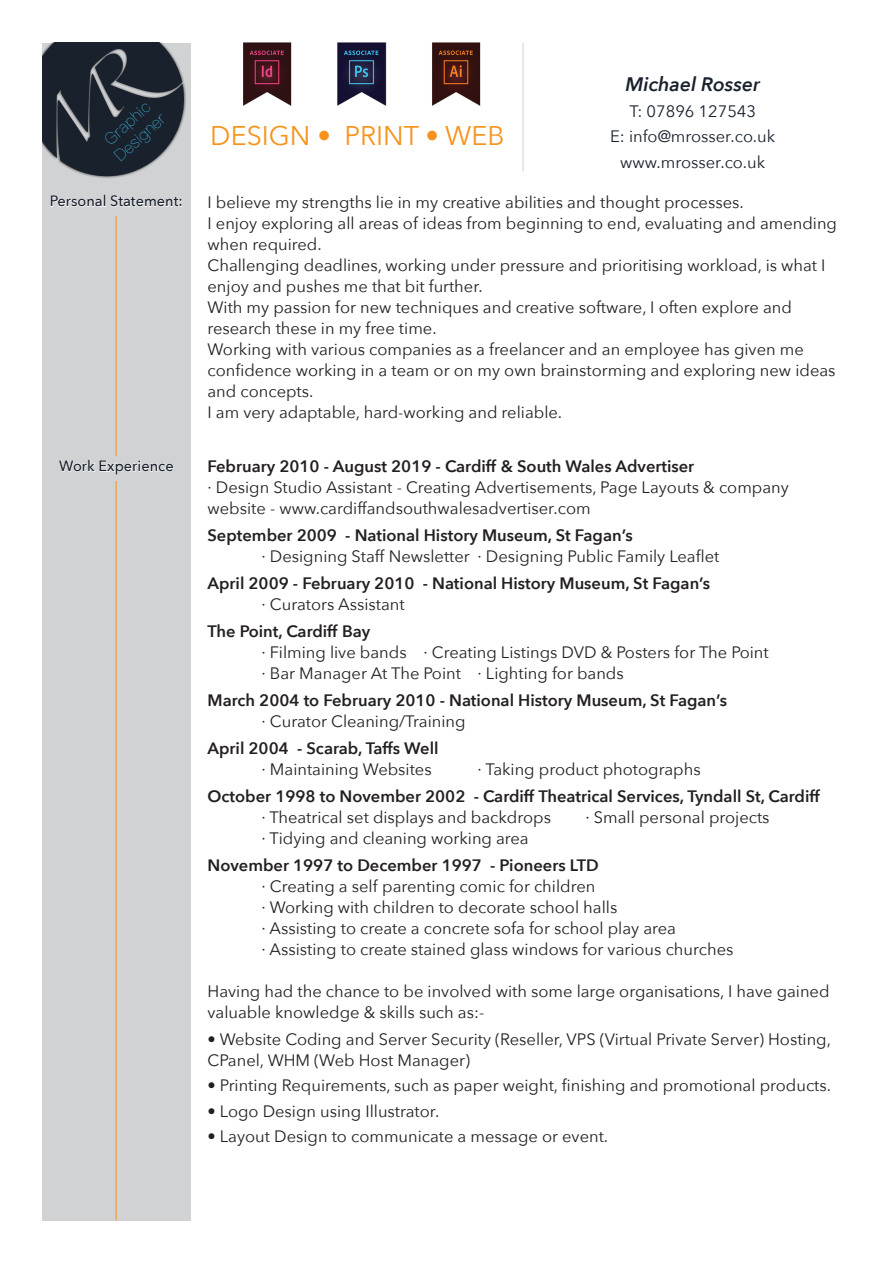
<style>
.page{position:relative;width:893px;height:1263px;background:#fff}
.page>*{position:absolute;margin:0;border:0;box-sizing:border-box;transform-origin:0 0}
.t1{font:27px "Avenir Next";color:#f7931d}
.t2{font:italic 600 19.5px "Avenir Next";color:#19212d}
.CV_Body_Text{font:16.5px/21px "Avenir Next";color:#231f20}
.Work_Titles{font:600 16.5px "Avenir Next";color:#231f20}
.t3{font:16.5px/25.5px "Avenir Next";color:#19212d;text-align:center}
.t4{font:200 16.05px/18.8px "Ping Fang TC";color:#49c9f4}
.LeftTitles{font:500 15px "Avenir Next";color:#19212d}
</style>
<div class="page">
<div style="left:43px;top:43px;width:148px;height:1177px;background:#d1d2d4"></div>
<svg style="left:43px;top:43px;width:143px;height:135px;background:#3c434d"></svg>
<hr style="left:116px;top:191px;width:1px;height:1029px;background:#f7931d">
<hr style="left:523px;top:43px;width:1px;height:128px;background:#d1d2d4">
<img style="left:432px;top:43px;width:49px;height:63px">
<img style="left:243px;top:43px;width:49px;height:63px">
<img style="left:337px;top:43px;width:50px;height:63px">
<div style="left:43px;top:191px;width:147px;height:25px;background:#d1d2d4"></div>
<svg style="left:50px;top:195px;width:132px;height:12px"></svg>
<div style="left:43px;top:456px;width:147px;height:25px;background:#d1d2d4"></div>
<svg style="left:59px;top:459px;width:115px;height:16px"></svg>
<p class="t4" style="left:98px;top:137px;width:64px;rotate:-42deg">Graphic<br>Designer</p>
<p class="LeftTitles" style="left:50px;top:188px;width:135px">Personal Statement:</p>
<p class="LeftTitles" style="left:59px;top:453px;width:116px">Work Experience</p>
<h1 class="t1" style="left:210px;top:113px;width:296px">DESIGN • PRINT • WEB</h1>
<p class="t2" style="left:625px;top:68px;width:136px">Michael Rosser</p>
<p class="t3" style="left:610px;top:98px;width:166px">T: 07896 127543<br>E: info@mrosser.co.uk www.mrosser.co.uk</p>
<p class="CV_Body_Text" style="left:207px;top:191px;width:538px">I believe my strengths lie in my creative abilities and thought processes.</p>
<p class="CV_Body_Text" style="left:207px;top:212px;width:631px">I enjoy exploring all areas of ideas from beginning to end, evaluating and amending when required.</p>
<p class="CV_Body_Text" style="left:207px;top:254px;width:619px">Challenging deadlines, working under pressure and prioritising workload, is what I enjoy and pushes me that bit further.</p>
<p class="CV_Body_Text" style="left:207px;top:296px;width:586px">With my passion for new techniques and creative software, I often explore and research these in my free time.</p>
<p class="CV_Body_Text" style="left:207px;top:338px;width:629px">Working with various companies as a freelancer and an employee has given me confidence working in a team or on my own brainstorming and exploring new ideas and concepts.</p>
<p class="CV_Body_Text" style="left:207px;top:401px;width:356px">I am very adaptable, hard-working and reliable.</p>
<p class="Work_Titles" style="left:207px;top:452px;width:488px">February 2010 - August 2019 - Cardiff &amp; South Wales Advertiser</p>
<p class="CV_Body_Text" style="left:207px;top:476px;width:583px">· Design Studio Assistant - Creating Advertisements, Page Layouts &amp; company website - www.cardiffandsouthwalesadvertiser.com</p>
<p class="Work_Titles" style="left:207px;top:521px;width:427px">September 2009 - National History Museum, St Fagan’s</p>
<p class="CV_Body_Text" style="left:262px;top:545px;width:459px">· Designing Staff Newsletter · Designing Public Family Leaflet</p>
<p class="Work_Titles" style="left:207px;top:569px;width:504px">April 2009 - February 2010 - National History Museum, St Fagan’s</p>
<p class="CV_Body_Text" style="left:262px;top:593px;width:145px">· Curators Assistant</p>
<p class="Work_Titles" style="left:207px;top:617px;width:164px">The Point, Cardiff Bay</p>
<p class="CV_Body_Text" style="left:262px;top:641px;width:509px">· Filming live bands · Creating Listings DVD &amp; Posters for The Point</p>
<p class="CV_Body_Text" style="left:262px;top:662px;width:364px">· Bar Manager At The Point · Lighting for bands</p>
<p class="Work_Titles" style="left:207px;top:686px;width:521px">March 2004 to February 2010 - National History Museum, St Fagan’s</p>
<p class="CV_Body_Text" style="left:262px;top:710px;width:205px">· Curator Cleaning/Training</p>
<p class="Work_Titles" style="left:207px;top:734px;width:232px">April 2004 - Scarab, Taffs Well</p>
<p class="CV_Body_Text" style="left:262px;top:758px;width:172px">· Maintaining Websites</p>
<p class="CV_Body_Text" style="left:478px;top:758px;width:225px">· Taking product photographs</p>
<p class="Work_Titles" style="left:207px;top:782px;width:614px">October 1998 to November 2002 - Cardiff Theatrical Services, Tyndall St, Cardiff</p>
<p class="CV_Body_Text" style="left:262px;top:806px;width:291px">· Theatrical set displays and backdrops</p>
<p class="CV_Body_Text" style="left:585px;top:806px;width:186px">· Small personal projects</p>
<p class="CV_Body_Text" style="left:262px;top:827px;width:269px">· Tidying and cleaning working area</p>
<p class="Work_Titles" style="left:207px;top:851px;width:393px">November 1997 to December 1997 - Pioneers LTD</p>
<p class="CV_Body_Text" style="left:262px;top:875px;width:335px">· Creating a self parenting comic for children</p>
<p class="CV_Body_Text" style="left:262px;top:896px;width:357px">· Working with children to decorate school halls</p>
<p class="CV_Body_Text" style="left:262px;top:917px;width:416px">· Assisting to create a concrete sofa for school play area</p>
<p class="CV_Body_Text" style="left:262px;top:938px;width:473px">· Assisting to create stained glass windows for various churches</p>
<p class="CV_Body_Text" style="left:207px;top:980px;width:623px">Having had the chance to be involved with some large organisations, I have gained valuable knowledge &amp; skills such as:-</p>
<p class="CV_Body_Text" style="left:207px;top:1028px;width:625px">• Website Coding and Server Security (Reseller, VPS (Virtual Private Server) Hosting,<br>CPanel, WHM (Web Host Manager)</p>
<p class="CV_Body_Text" style="left:207px;top:1074px;width:625px">• Printing Requirements, such as paper weight, finishing and promotional products.</p>
<p class="CV_Body_Text" style="left:207px;top:1100px;width:233px">• Logo Design using Illustrator.</p>
<p class="CV_Body_Text" style="left:207px;top:1125px;width:402px">• Layout Design to communicate a message or event.</p>
</div>
